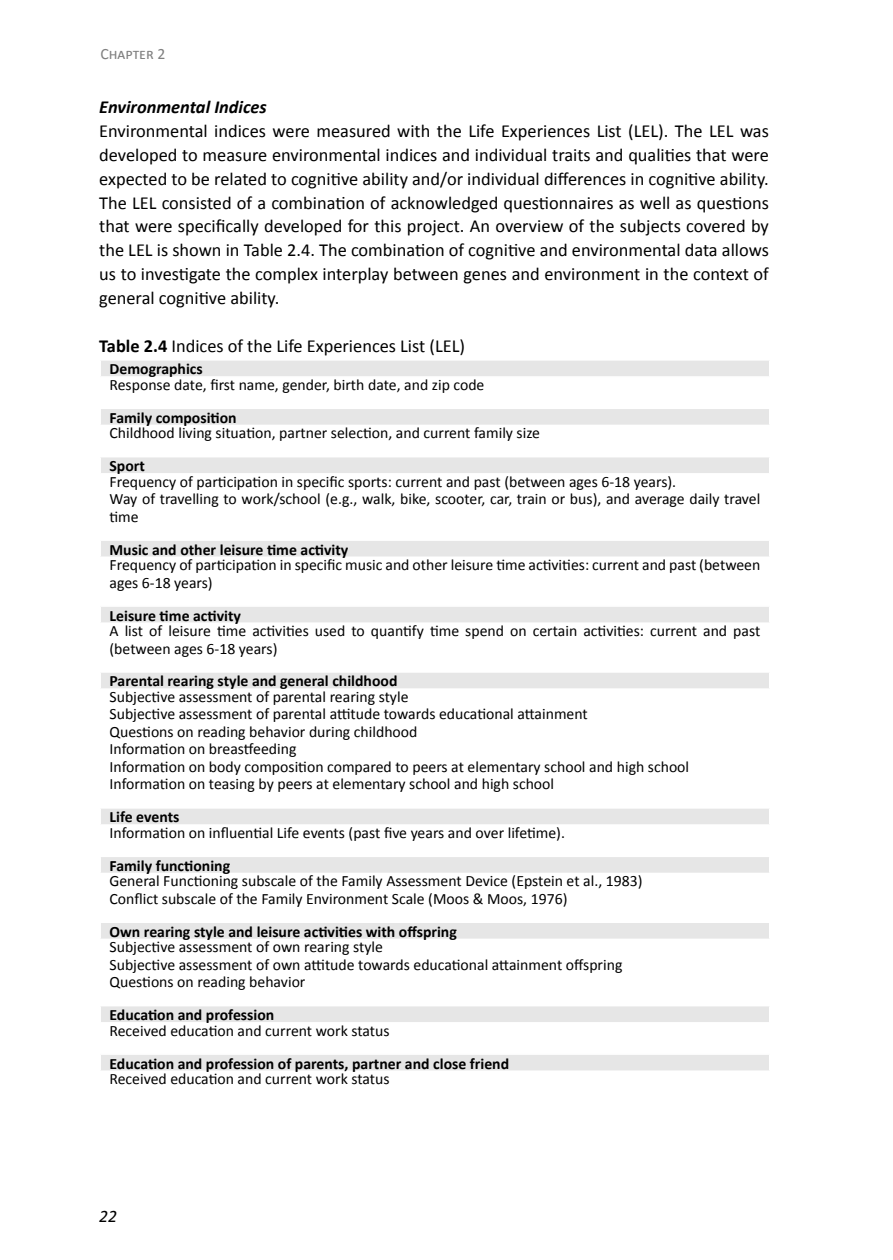
<style>
.page{position:relative;width:893px;height:1260px;background:#fff}
.page>*{position:absolute;margin:0;border:0;box-sizing:border-box;transform-origin:0 0}
.t1{font:18.38px/23.8px "Calibri";color:#000;text-align:justify}
.t2{font:italic 700 18.38px "Calibri";color:#000}
.t3{font:italic 17.5px "Calibri";color:#000}
.t4{font:15.75px/17.5px "Calibri";color:#000}
.t5{font:700 15.75px "Calibri";color:#000}
.t6{font:15.75px "Calibri";color:#808080}
.s1{font-weight:700}
</style>
<div class="page">
<svg style="left:101px;top:361px;width:668px;height:709px"></svg>
<hr style="left:99px;top:376px;width:672px;height:2px;background:#fff">
<hr style="left:99px;top:407px;width:672px;height:2px;background:#fff">
<hr style="left:99px;top:425px;width:672px;height:1px;background:#fff">
<hr style="left:99px;top:456px;width:672px;height:1px;background:#fff">
<hr style="left:99px;top:473px;width:672px;height:2px;background:#fff">
<hr style="left:99px;top:539px;width:672px;height:2px;background:#fff">
<hr style="left:99px;top:557px;width:672px;height:1px;background:#fff">
<hr style="left:99px;top:605px;width:672px;height:2px;background:#fff">
<hr style="left:99px;top:622px;width:672px;height:2px;background:#fff">
<hr style="left:99px;top:671px;width:672px;height:2px;background:#fff">
<hr style="left:99px;top:688px;width:672px;height:2px;background:#fff">
<hr style="left:99px;top:807px;width:672px;height:2px;background:#fff">
<hr style="left:99px;top:824px;width:672px;height:2px;background:#fff">
<hr style="left:99px;top:855px;width:672px;height:2px;background:#fff">
<hr style="left:99px;top:873px;width:672px;height:1px;background:#fff">
<hr style="left:99px;top:921px;width:672px;height:2px;background:#fff">
<hr style="left:99px;top:939px;width:672px;height:1px;background:#fff">
<hr style="left:99px;top:1005px;width:672px;height:1px;background:#fff">
<hr style="left:99px;top:1022px;width:672px;height:2px;background:#fff">
<hr style="left:99px;top:1053px;width:672px;height:2px;background:#fff">
<p class="t6" style="left:100px;top:44px;width:67px">Chapter 2</p>
<p class="t2" style="left:99px;top:96px;width:169px">Environmental Indices</p>
<p class="t1" style="left:99px;top:118px;width:671px">Environmental indices were measured with the Life Experiences List (LEL). The LEL was developed to measure environmental indices and individual traits and qualities that were expected to be related to cognitive ability and/or individual differences in cognitive ability.<br>The LEL consisted of a combination of acknowledged questionnaires as well as questions that were specifically developed for this project. An overview of the subjects covered by the LEL is shown in Table 2.4. The combination of cognitive and environmental data allows us to investigate the complex interplay between genes and environment in the context of general cognitive ability.</p>
<p class="t1" style="left:99px;top:333px;width:367px"><span class="s1">Table 2.4</span> Indices of the Life Experiences List (LEL)</p>
<p class="t5" style="left:110px;top:359px;width:95px">Demographics</p>
<p class="t4" style="left:110px;top:375px;width:376px">Response date, first name, gender, birth date, and zip code</p>
<p class="t5" style="left:110px;top:408px;width:129px">Family composition</p>
<p class="t4" style="left:110px;top:424px;width:432px">Childhood living situation, partner selection, and current family size</p>
<p class="t5" style="left:110px;top:456px;width:37px">Sport</p>
<p class="t4" style="left:110px;top:472px;width:652px">Frequency of participation in specific sports: current and past (between ages 6-18 years).<br>Way of travelling to work/school (e.g., walk, bike, scooter, car, train or bus), and average daily travel time</p>
<p class="t5" style="left:110px;top:540px;width:240px">Music and other leisure time activity</p>
<p class="t4" style="left:110px;top:555px;width:652px">Frequency of participation in specific music and other leisure time activities: current and past (between ages 6-18 years)</p>
<p class="t5" style="left:110px;top:606px;width:133px">Leisure time activity</p>
<p class="t4" style="left:110px;top:621px;width:652px">A list of leisure time activities used to quantify time spend on certain activities: current and past (between ages 6-18 years)</p>
<p class="t5" style="left:110px;top:671px;width:289px">Parental rearing style and general childhood</p>
<p class="t4" style="left:110px;top:687px;width:581px">Subjective assessment of parental rearing style<br>Subjective assessment of parental attitude towards educational attainment<br>Questions on reading behavior during childhood<br>Information on breastfeeding<br>Information on body composition compared to peers at elementary school and high school Information on teasing by peers at elementary school and high school</p>
<p class="t5" style="left:110px;top:807px;width:71px">Life events</p>
<p class="t4" style="left:110px;top:823px;width:457px">Information on influential Life events (past five years and over lifetime).</p>
<p class="t5" style="left:110px;top:856px;width:122px">Family functioning</p>
<p class="t4" style="left:110px;top:872px;width:534px">General Functioning subscale of the Family Assessment Device (Epstein et al., 1983)<br>Conflict subscale of the Family Environment Scale (Moos &amp; Moos, 1976)</p>
<p class="t5" style="left:110px;top:922px;width:349px">Own rearing style and leisure activities with offspring</p>
<p class="t4" style="left:110px;top:938px;width:514px">Subjective assessment of own rearing style<br>Subjective assessment of own attitude towards educational attainment offspring<br>Questions on reading behavior</p>
<p class="t5" style="left:110px;top:1005px;width:166px">Education and profession</p>
<p class="t4" style="left:110px;top:1021px;width:282px">Received education and current work status</p>
<p class="t5" style="left:110px;top:1054px;width:401px">Education and profession of parents, partner and close friend</p>
<p class="t4" style="left:110px;top:1069px;width:282px">Received education and current work status</p>
<p class="t3" style="left:99px;top:1205px;width:19px">22</p>
</div>
